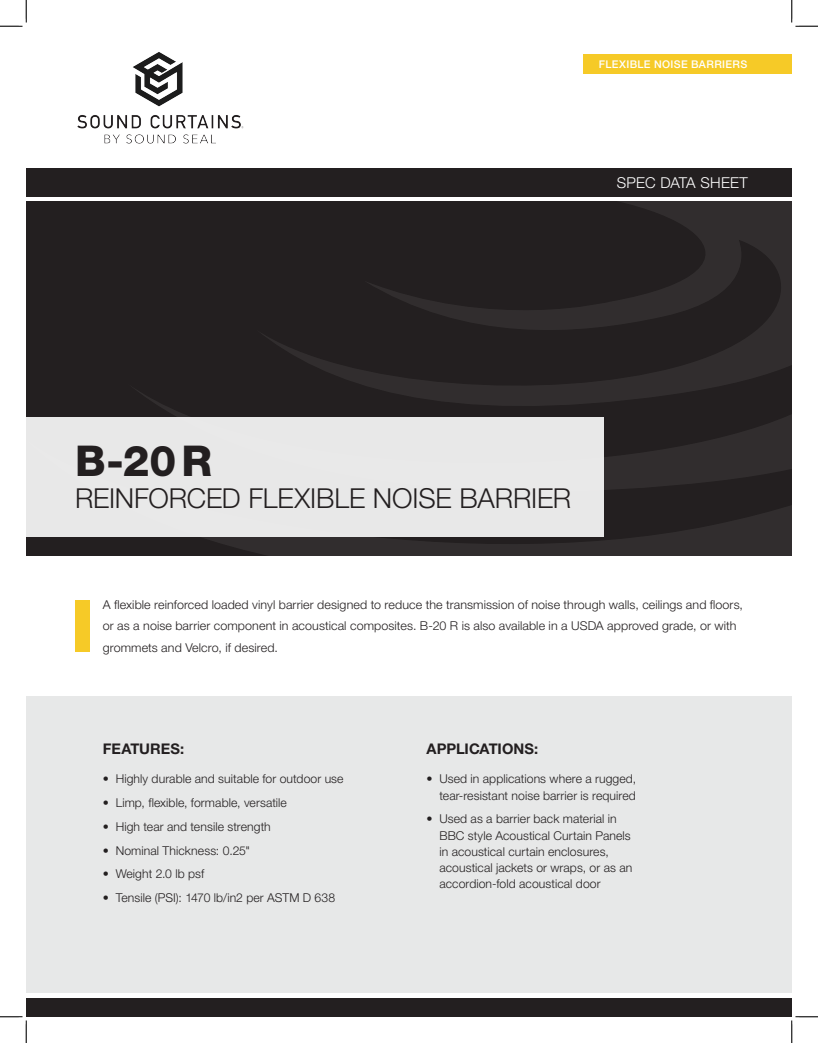
<style>
.page{position:relative;width:818px;height:1043px;background:#fff}
.page>*{position:absolute;margin:0;border:0;box-sizing:border-box;transform-origin:0 0}
.Body_Headline{font:800 42.5px "Helvetica Neue LT Std";color:#231f20}
.Body_Headline-2{font:300 27.5px "Helvetica Neue LT Std";letter-spacing:-.005em;color:#231f20}
.Cover_Headline{font:300 15px "Helvetica Neue LT Std";letter-spacing:.005em;color:#fff}
.t1{font:700 14.75px "Helvetica Neue LT Std";color:#231f20}
.t2{font:300 12.25px/16.2px "Helvetica Neue LT Std";letter-spacing:.005em;color:#231f20}
.Cover_Headline-2{font:500 10.62px "Helvetica Neue LT Std";letter-spacing:.035em;color:#fff}
</style>
<div class="page">
<div style="left:582px;top:54px;width:209px;height:20px;background:#f6ca27"></div>
<div style="left:26px;top:168px;width:765px;height:29px;background:#231f20"></div>
<img style="left:77px;top:52px;width:167px;height:92px">
<svg style="left:26px;top:201px;width:765px;height:354px;background:#262223"></svg>
<div style="left:26px;top:997px;width:765px;height:19px;background:#231f20"></div>
<div style="left:75px;top:600px;width:14px;height:51px;background:#f6ca27"></div>
<div style="left:26px;top:696px;width:765px;height:297px;background:#e7e8e8"></div>
<div style="left:26px;top:417px;width:577px;height:120px;background:#e8e8e8"></div>
<svg style="left:0;top:0;width:27px;height:27px"></svg>
<svg style="left:0;top:1016px;width:27px;height:26px"></svg>
<svg style="left:791px;top:0;width:27px;height:27px"></svg>
<svg style="left:790px;top:1015px;width:28px;height:27px"></svg>
<p class="Cover_Headline-2" style="left:599px;top:58px;width:150px">FLEXIBLE NOISE BARRIERS</p>
<p class="Cover_Headline" style="left:616px;top:173px;width:133px">SPEC DATA SHEET</p>
<p class="Body_Headline" style="left:75px;top:435px;width:139px">B-20R</p>
<p class="Body_Headline-2" style="left:75px;top:482px;width:497px">REINFORCED FLEXIBLE NOISE BARRIER</p>
<p class="t2" style="left:103px;top:594px;width:641px;line-height:21.2px">A flexible reinforced loaded vinyl barrier designed to reduce the transmission of noise through walls, ceilings and floors, or as a noise barrier component in acoustical composites. B-20 R is also available in a USDA approved grade, or with grommets and Velcro, if desired.</p>
<p class="t1" style="left:103px;top:739px;width:83px">FEATURES:</p>
<p class="t2" style="left:103px;top:770px;width:242px">• Highly durable and suitable for outdoor use</p>
<p class="t2" style="left:103px;top:794px;width:186px">• Limp, flexible, formable, versatile</p>
<p class="t2" style="left:103px;top:818px;width:169px">• High tear and tensile strength</p>
<p class="t2" style="left:103px;top:842px;width:149px">• Nominal Thickness: 0.25"</p>
<p class="t2" style="left:103px;top:865px;width:103px">• Weight 2.0 lb psf</p>
<p class="t2" style="left:103px;top:889px;width:234px">• Tensile (PSI): 1470 lb/in2 per ASTM D 638</p>
<p class="t1" style="left:426px;top:739px;width:113px">APPLICATIONS:</p>
<p class="t2" style="left:426px;top:770px;width:211px;text-align:right">• Used in applications where a rugged, tear-resistant noise barrier is required</p>
<p class="t2" style="left:439px;top:810px;width:194px;text-indent:-13px">• Used as a barrier back material in BBC style Acoustical Curtain Panels in acoustical curtain enclosures, acoustical jackets or wraps, or as an accordion-fold acoustical door</p>
</div>
